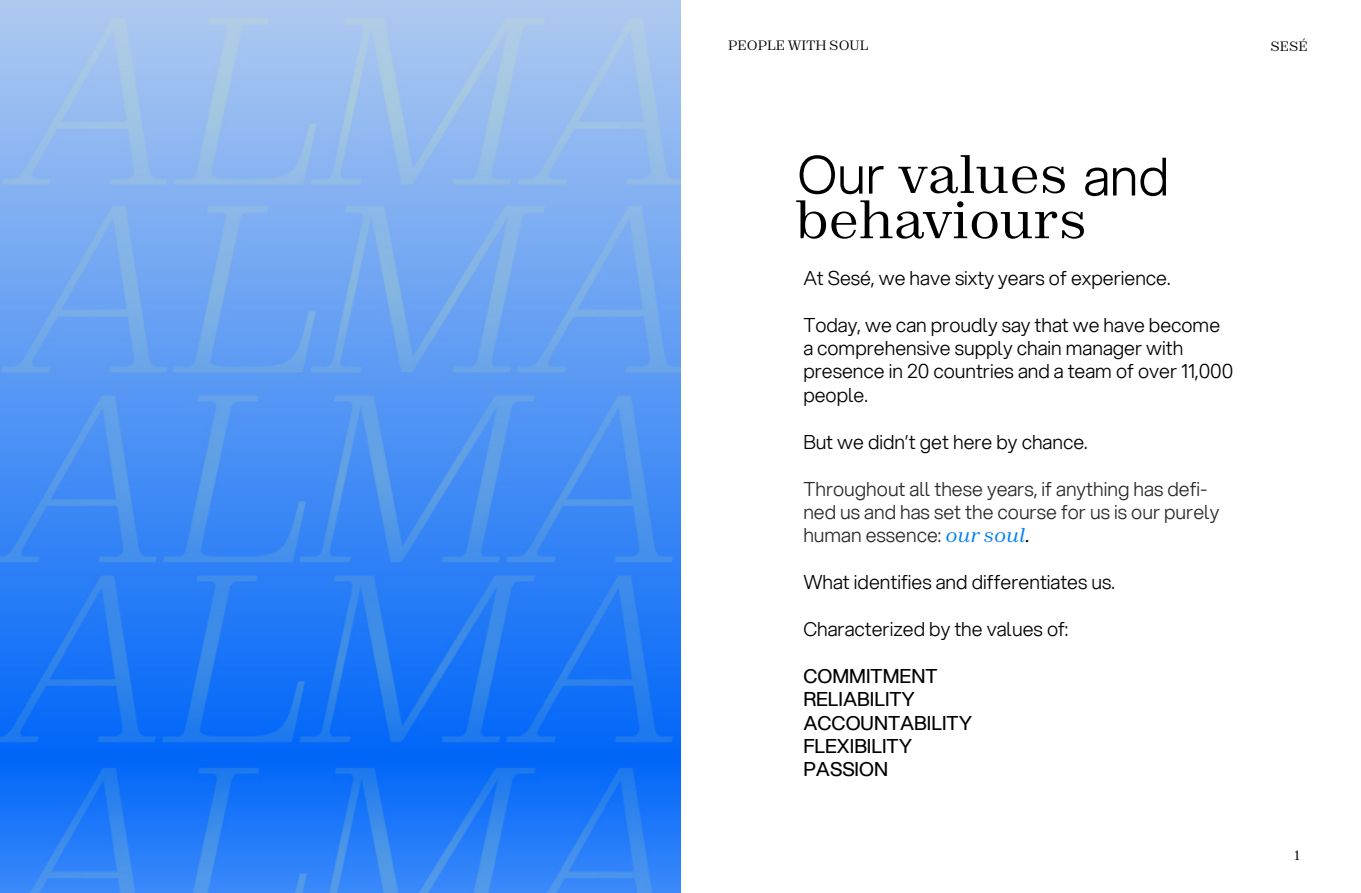
<style>
.page{position:relative;width:1361px;height:893px;background:#fff}
.page>*{position:absolute;margin:0;border:0;box-sizing:border-box;transform-origin:0 0}
.t1{font:52.5px "Aspekta 300";color:#000}
.t2{font:52.5px "Zodiak";color:#000}
.t3{font:19.5px/23.4px "Aspekta 300";color:#000}
.t4{font:19.5px/23.4px "Aspekta 300";color:#292929}
.t5{font:19.5px/23.4px "Aspekta 450";color:#000}
.t6{font:13.5px "Zodiak";color:#000}
.s1{font-family:"Zodiak"}
.s2{font-family:"Zodiak";font-style:italic;color:#007ef8}
.s3{font-family:"Zodiak";font-style:italic;color:#000}
</style>
<div class="page">
<img style="left:0;top:0;width:680px;height:893px">
<p class="t6" style="left:728px;top:36px;width:142px">PEOPLE WITH SOUL</p>
<p class="t6" style="left:1270px;top:38px;width:39px">SESÉ</p>
<h1 class="t1" style="left:797px;top:146px;width:373px">Our <span class="s1">values</span> and</h1>
<h1 class="t2" style="left:795px;top:187px;width:293px">behaviours</h1>
<p class="t3" style="left:803px;top:266px;width:369px">At Sesé, we have sixty years of experience.</p>
<p class="t3" style="left:803px;top:313px;width:432px">Today, we can proudly say that we have become a comprehensive supply chain manager with presence in 20 countries and a team of over 11,000 people.</p>
<p class="t3" style="left:803px;top:430px;width:286px">But we didn’t get here by chance.</p>
<p class="t4" style="left:803px;top:477px;width:417px">Throughout all these years, if anything has defi&shy;ned us and has set the course for us is our purely human essence: <span class="s2">our soul</span><span class="s3">.</span></p>
<p class="t3" style="left:803px;top:571px;width:313px">What identifies and differentiates us.</p>
<p class="t3" style="left:803px;top:617px;width:267px">Characterized by the values of:</p>
<p class="t5" style="left:803px;top:664px;width:170px">COMMITMENT<br>RELIABILITY<br>ACCOUNTABILITY<br>FLEXIBILITY<br>PASSION</p>
<p class="t6" style="left:1294px;top:846px;width:7px">1</p>
</div>
